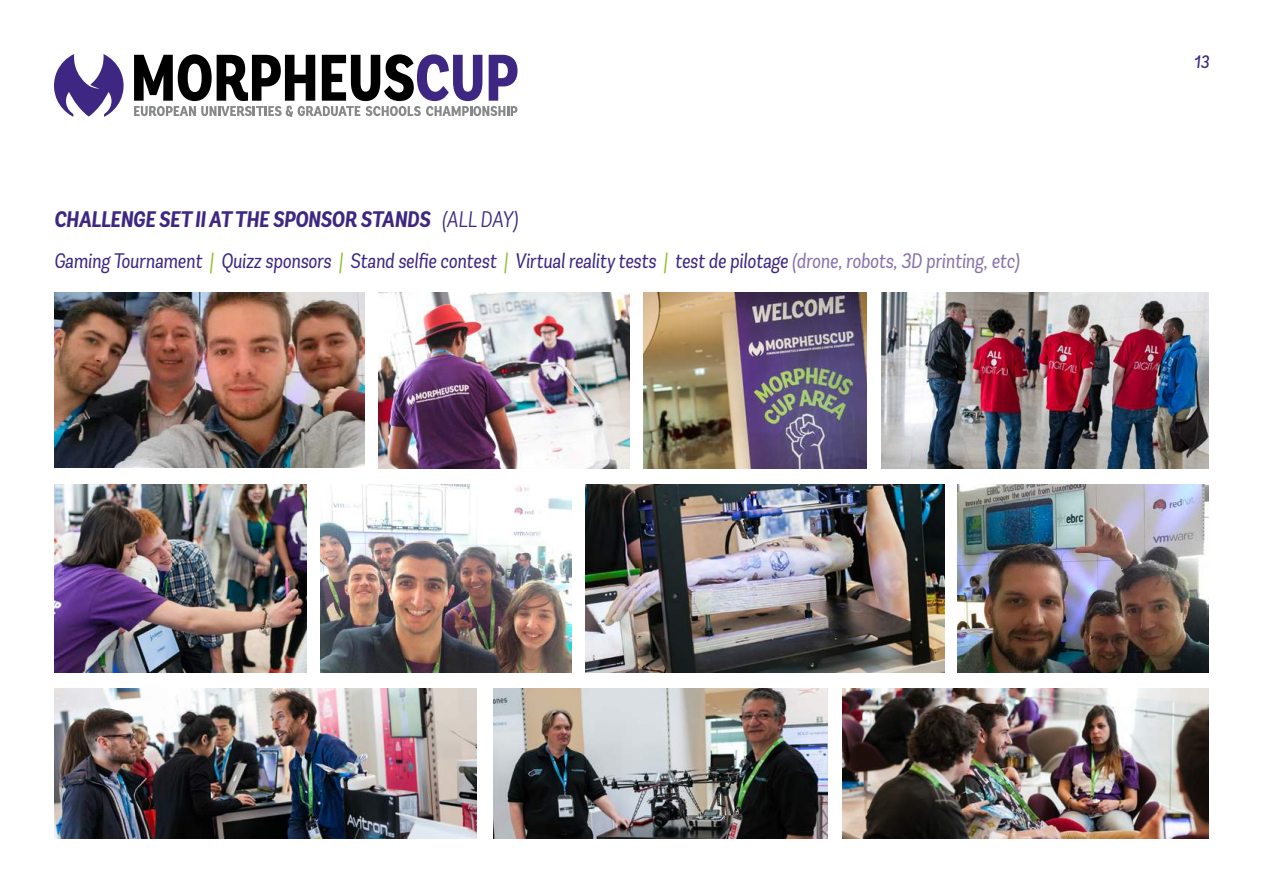
<style>
.page{position:relative;width:1263px;height:893px;background:#fff}
.page>*{position:absolute;margin:0;border:0;box-sizing:border-box;transform-origin:0 0}
.t1{font:italic 700 condensed 22.5px "Andes";color:#3e2782}
.t2{font:italic condensed 21px "Andes";color:#3e2782}
.t3{font:italic 18px "Andes Condensed";color:#3e2782}
.s1{font-weight:300}
.s2{color:#8cbb15}
.s3{color:#8971ac}
</style>
<div class="page">
<svg style="left:54px;top:54px;width:70px;height:63px"></svg>
<svg style="left:134px;top:54px;width:383px;height:63px"></svg>
<img style="left:958px;top:484px;width:251px;height:188px">
<img style="left:320px;top:484px;width:251px;height:188px">
<img style="left:378px;top:293px;width:252px;height:175px">
<img style="left:881px;top:293px;width:328px;height:175px">
<img style="left:643px;top:293px;width:223px;height:175px">
<img style="left:586px;top:484px;width:358px;height:188px">
<img style="left:54px;top:293px;width:310px;height:174px">
<img style="left:54px;top:484px;width:252px;height:188px">
<img style="left:54px;top:689px;width:423px;height:150px">
<img style="left:493px;top:689px;width:334px;height:150px">
<img style="left:842px;top:689px;width:367px;height:150px">
<p class="t1" style="left:54px;top:206px;width:465px">CHALLENGE SET II AT THE SPONSOR STANDS <span class="s1">(ALL DAY)</span></p>
<p class="t2" style="left:54px;top:248px;width:967px">Gaming Tournament <span class="s2">|</span> Quizz sponsors <span class="s2">|</span> Stand selfie contest <span class="s2">|</span> Virtual reality tests <span class="s2">|</span> test de pilotage <span class="s3">(drone, robots, 3D printing, etc)</span></p>
<p class="t3" style="left:1194px;top:50px;width:17px">13</p>
</div>
